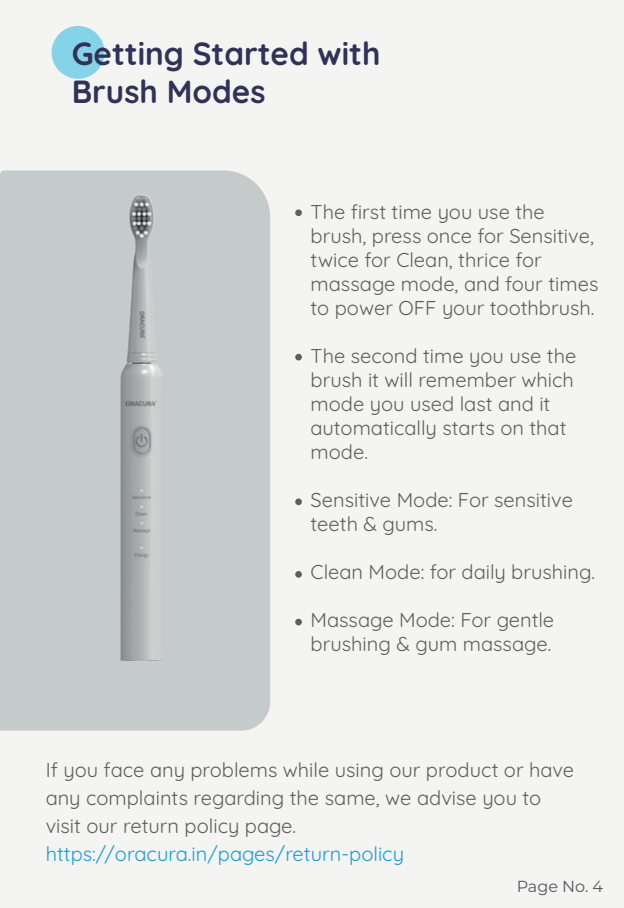
<style>
.page{position:relative;width:624px;height:908px;background:#fff}
.page>*{position:absolute;margin:0;border:0;box-sizing:border-box;transform-origin:0 0}
.t1{font:700 32px/38.4px "Quicksand";color:#313257}
.t2{font:20px/24px "Quicksand";color:#605d5d}
.t3{font:20px "Quicksand";color:#189cd8}
.t4{font:100 16px "Montserrat";color:#57585d}
</style>
<div class="page">
<div style="left:0;top:0;width:624px;height:907px;background:#f4f4f3"></div>
<div style="left:0;top:170px;width:270px;height:560px;background:#c5cacb"></div>
<div style="left:52px;top:26px;width:52px;height:53px;background:#85d3e9;border-radius:50%"></div>
<img style="left:121px;top:194px;width:41px;height:466px">
<div style="left:295px;top:353px;width:7px;height:7px;background:#605d5d;border-radius:50%"></div>
<div style="left:295px;top:498px;width:7px;height:7px;background:#605d5d;border-radius:50%"></div>
<svg style="left:295px;top:570px;width:7px;height:7px"></svg>
<div style="left:295px;top:618px;width:7px;height:7px;background:#605d5d;border-radius:50%"></div>
<div style="left:295px;top:209px;width:7px;height:7px;background:#605d5d;border-radius:50%"></div>
<h1 class="t1" style="left:72px;top:31px;width:310px">Getting Started with<br>Brush Modes</h1>
<p class="t2" style="left:310px;top:197px;width:289px">The first time you use the brush, press once for Sensitive, twice for Clean, thrice for massage mode, and four times to power OFF your toothbrush.</p>
<p class="t2" style="left:310px;top:341px;width:267px">The second time you use the brush it will remember which mode you used last and it automatically starts on that mode.</p>
<p class="t2" style="left:310px;top:485px;width:264px">Sensitive Mode: For sensitive teeth &amp; gums.</p>
<p class="t2" style="left:310px;top:557px;width:286px">Clean Mode: for daily brushing.</p>
<p class="t2" style="left:310px;top:605px;width:245px">Massage Mode: For gentle brushing &amp; gum massage.</p>
<p class="t2" style="left:46px;top:753px;width:530px;line-height:28px">If you face any problems while using our product or have any complaints regarding the same, we advise you to visit our return policy page.</p>
<p class="t3" style="left:46px;top:837px;width:360px">https://oracura.in/pages/return-policy</p>
<p class="t4" style="left:516px;top:874px;width:88px">Page No. 4</p>
</div>
